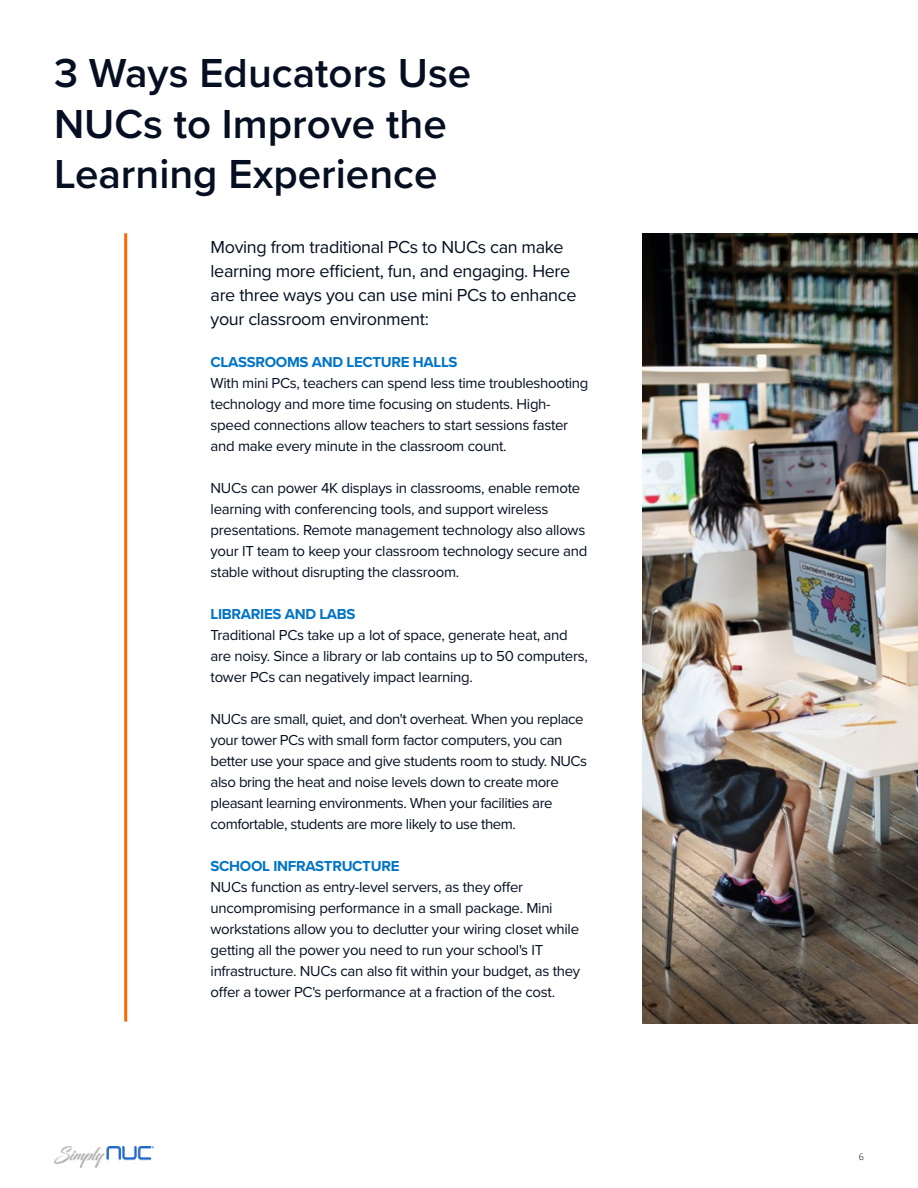
<style>
.page{position:relative;width:918px;height:1188px;background:#fff}
.page>*{position:absolute;margin:0;border:0;box-sizing:border-box;transform-origin:0 0}
.t1{font:600 42px/50.4px "Proxima Nova";color:#050f21}
.t2{font:18px/24px "Proxima Nova";letter-spacing:-.02em;color:#050f21}
.t3{font:15px/21px "Proxima Nova";letter-spacing:-.02em;color:#050f21}
.t4{font:700 15px "Proxima Nova";letter-spacing:-.02em;color:#0074c6}
.t5{font:300 9px "Open Sans";color:#000}
</style>
<div class="page">
<hr style="left:124px;top:233px;width:3px;height:789px;background:#ff6700">
<img style="left:54px;top:1147px;width:99px;height:21px">
<img style="left:643px;top:233px;width:275px;height:791px">
<h1 class="t1" style="left:54px;top:47px;width:419px">3 Ways Educators Use<br>NUCs to Improve the<br>Learning Experience</h1>
<p class="t2" style="left:211px;top:234px;width:367px">Moving from traditional PCs to NUCs can make learning more efficient, fun, and engaging. Here are three ways you can use mini PCs to enhance your classroom environment:</p>
<p class="t4" style="left:211px;top:351px;width:248px">CLASSROOMS AND LECTURE HALLS</p>
<p class="t3" style="left:211px;top:372px;width:379px">With mini PCs, teachers can spend less time troubleshooting technology and more time focusing on students. High&shy;speed connections allow teachers to start sessions faster and make every minute in the classroom count.</p>
<p class="t3" style="left:211px;top:477px;width:378px">NUCs can power 4K displays in classrooms, enable remote learning with conferencing tools, and support wireless presentations. Remote management technology also allows your IT team to keep your classroom technology secure and stable without disrupting the classroom.</p>
<p class="t4" style="left:211px;top:603px;width:146px">LIBRARIES AND LABS</p>
<p class="t3" style="left:211px;top:624px;width:379px">Traditional PCs take up a lot of space, generate heat, and are noisy. Since a library or lab contains up to 50 computers, tower PCs can negatively impact learning.</p>
<p class="t3" style="left:211px;top:708px;width:378px">NUCs are small, quiet, and don't overheat. When you replace your tower PCs with small form factor computers, you can better use your space and give students room to study. NUCs also bring the heat and noise levels down to create more pleasant learning environments. When your facilities are comfortable, students are more likely to use them.</p>
<p class="t4" style="left:211px;top:855px;width:190px">SCHOOL INFRASTRUCTURE</p>
<p class="t3" style="left:211px;top:876px;width:371px">NUCs function as entry-level servers, as they offer uncompromising performance in a small package. Mini workstations allow you to declutter your wiring closet while getting all the power you need to run your school's IT infrastructure. NUCs can also fit within your budget, as they offer a tower PC's performance at a fraction of the cost.</p>
<p class="t5" style="left:859px;top:1150px;width:7px">6</p>
</div>
